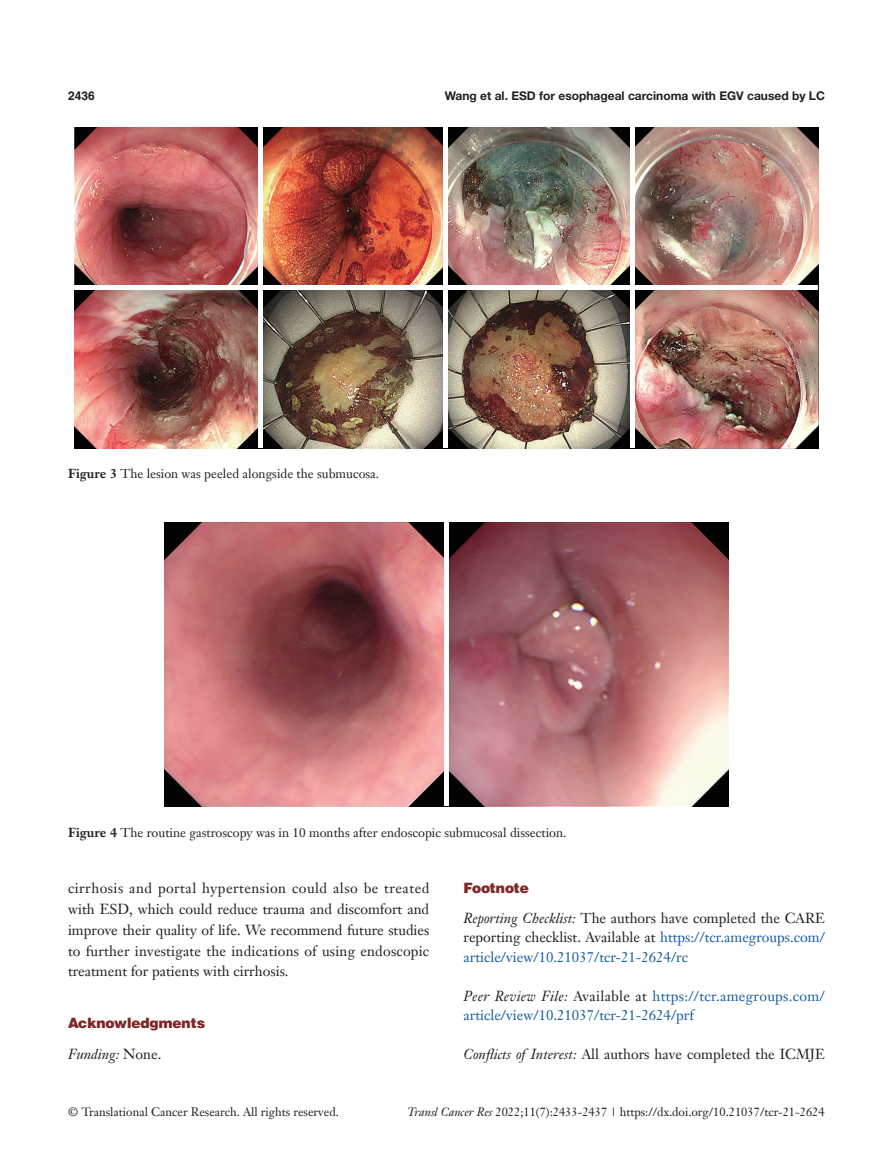
<style>
.page{position:relative;width:893px;height:1170px;background:#fff}
.page>*{position:absolute;margin:0;border:0;box-sizing:border-box;transform-origin:0 0}
.t1{font:14.25px/20.7px "Janson Text LT";letter-spacing:.005em;color:#231f20;text-align:justify}
.t2{font:14.25px/19.5px "Janson Text LT";color:#175d9e;text-align:justify}
.t3{font:14.25px/19.5px "Janson Text LT";letter-spacing:.02em;color:#175d9e}
._1ji-6_5{font:900 14.25px "Helvetica";color:#812627}
.t4{font:italic 14.25px "Janson Text LT";color:#231f20}
.t5{font:12.75px "Janson Text LT";color:#231f20}
.t6{font:12px "Janson Text LT";color:#231f20}
.t7{font:700 12px "Helvetica Neue LT Pro";color:#231f20}
.t8{font:700 12px "Helvetica";color:#231f20}
.s1{font-weight:700}
.s2{font-style:normal}
.s3{font-style:italic;color:#231f20}
.s4{color:#231f20}
.s5{font-style:italic}
</style>
<div class="page">
<img style="left:75px;top:128px;width:743px;height:320px">
<div style="left:75px;top:285px;width:743px;height:5px;background:#fff"></div>
<div style="left:258px;top:128px;width:5px;height:320px;background:#fff"></div>
<div style="left:443px;top:128px;width:5px;height:320px;background:#fff"></div>
<hr style="left:630px;top:128px;width:4px;height:320px;background:#fff">
<img style="left:165px;top:522px;width:563px;height:284px">
<div style="left:444px;top:522px;width:5px;height:284px;background:#fff"></div>
<p class="t8" style="left:68px;top:88px;width:28px">2436</p>
<p class="t7" style="left:445px;top:88px;width:382px">Wang et al. ESD for esophageal carcinoma with EGV caused by LC</p>
<p class="t5" style="left:68px;top:465px;width:313px"><span class="s1">Figure 3</span> The lesion was peeled alongside the submucosa.</p>
<p class="t5" style="left:68px;top:824px;width:500px"><span class="s1">Figure 4</span> The routine gastroscopy was in 10 months after endoscopic submucosal dissection.</p>
<p class="t1" style="left:68px;top:877px;width:363px">cirrhosis and portal hypertension could also be treated with ESD, which could reduce trauma and discomfort and improve their quality of life. We recommend future studies to further investigate the indications of using endoscopic treatment for patients with cirrhosis.</p>
<p class="_1ji-6_5" style="left:68px;top:1013px;width:139px">Acknowledgments</p>
<p class="t4" style="left:68px;top:1045px;width:95px">Funding: <span class="s2">None.</span></p>
<p class="_1ji-6_5" style="left:463px;top:879px;width:67px">Footnote</p>
<p class="t2" style="left:463px;top:907px;width:363px"><span class="s3">Reporting Checklist:</span> <span class="s4">The authors have completed the CARE reporting checklist. Available at</span> https://tcr.amegroups.com/ article/view/10.21037/tcr-21-2624/rc</p>
<p class="t3" style="left:463px;top:985px;width:363px"><span class="s3">Peer Review File:</span> <span class="s4">Available at</span> https://tcr.amegroups.com/ article/view/10.21037/tcr-21-2624/prf</p>
<p class="t1" style="left:463px;top:1043px;width:363px"><span class="s5">Conflicts of Interest:</span> All authors have completed the ICMJE</p>
<p class="t6" style="left:68px;top:1104px;width:272px">© Translational Cancer Research. All rights reserved.</p>
<p class="t6" style="left:407px;top:1104px;width:419px"><span class="s5">Transl Cancer Res</span> 2022;11(7):2433-2437 | https://dx.doi.org/10.21037/tcr-21-2624</p>
</div>
